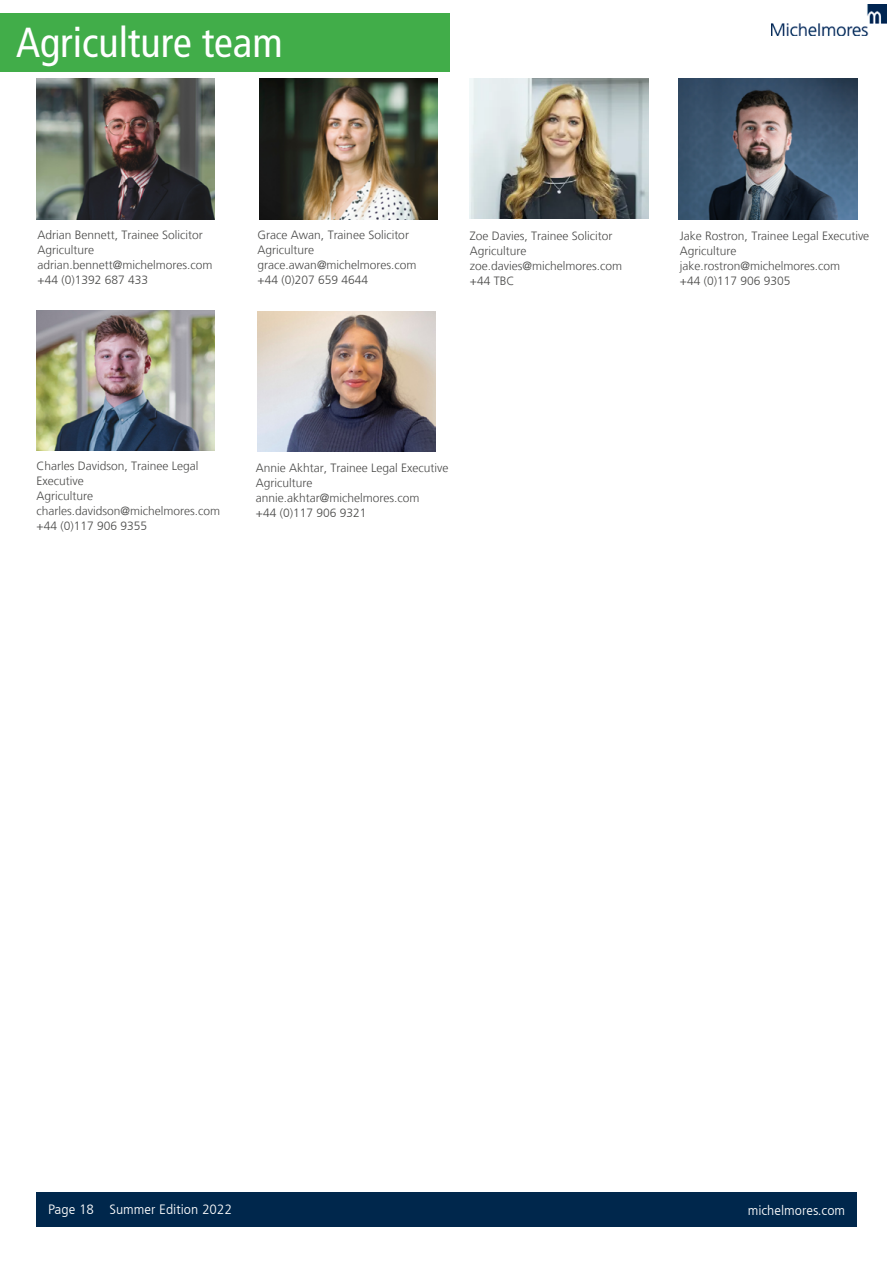
<style>
.page{position:relative;width:893px;height:1263px;background:#fff}
.page>*{position:absolute;margin:0;border:0;box-sizing:border-box;transform-origin:0 0}
.t1{font:condensed 42px "Frutiger LT";color:#fff}
.t2{font:300 condensed 13.5px "Frutiger LT";color:#fff;scale:1.15 1}
.t3{font:300 12px/15px "Frutiger LT";color:#4a4a49}
</style>
<div class="page">
<div style="left:36px;top:1193px;width:821px;height:34px;background:#00274c"></div>
<img style="left:771px;top:5px;width:116px;height:30px">
<div style="left:0;top:13px;width:449px;height:59px;background:#41ad49"></div>
<img style="left:257px;top:312px;width:179px;height:140px">
<img style="left:259px;top:79px;width:179px;height:140px">
<img style="left:470px;top:78px;width:178px;height:141px">
<img style="left:36px;top:311px;width:179px;height:140px">
<img style="left:36px;top:79px;width:179px;height:140px">
<img style="left:679px;top:79px;width:178px;height:140px">
<h1 class="t1" style="left:16px;top:18px;width:268px">Agriculture team</h1>
<p class="t3" style="left:38px;top:227px;width:176px">Adrian Bennett, Trainee Solicitor<br>Agriculture adrian.bennett@michelmores.com +44 (0)1392 687 433</p>
<p class="t3" style="left:680px;top:229px;width:191px">Jake Rostron, Trainee Legal Executive<br>Agriculture jake.rostron@michelmores.com<br>+44 (0)117 906 9305</p>
<p class="t3" style="left:258px;top:228px;width:160px">Grace Awan, Trainee Solicitor<br>Agriculture grace.awan@michelmores.com +44 (0)207 659 4644</p>
<p class="t3" style="left:470px;top:229px;width:154px">Zoe Davies, Trainee Solicitor<br>Agriculture zoe.davies@michelmores.com +44 TBC</p>
<p class="t3" style="left:37px;top:459px;width:185px">Charles Davidson, Trainee Legal<br>Executive<br>Agriculture charles.davidson@michelmores.com +44 (0)117 906 9355</p>
<p class="t3" style="left:256px;top:460px;width:194px">Annie Akhtar, Trainee Legal Executive<br>Agriculture annie.akhtar@michelmores.com<br>+44 (0)117 906 9321</p>
<p class="t2" style="left:48px;top:1202px;width:161px">Page 18 Summer Edition 2022</p>
<p class="t2" style="left:748px;top:1203px;width:86px">michelmores.com</p>
</div>
